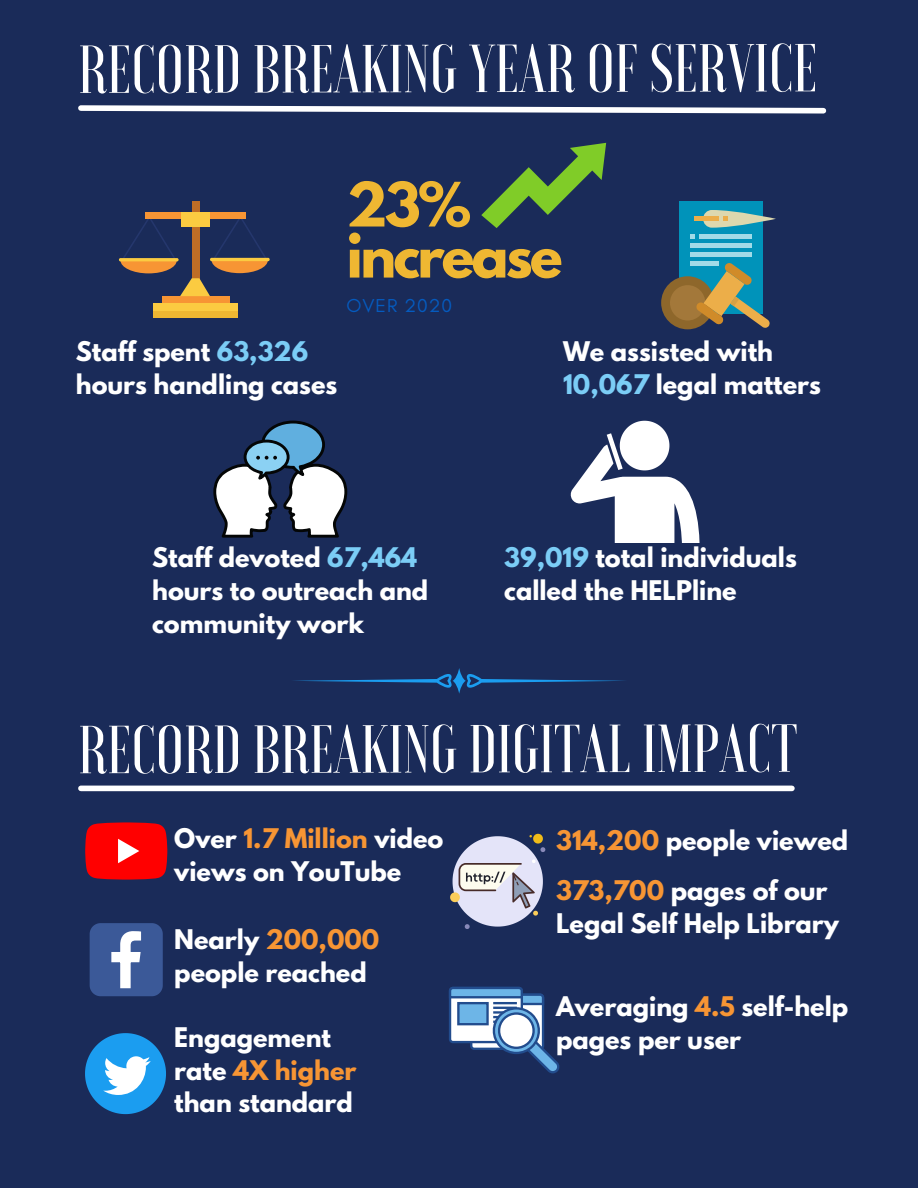
<style>
.page{position:relative;width:918px;height:1188px;background:#1a2b59}
.page>*{position:absolute;margin:0;border:0;box-sizing:border-box;transform-origin:0 0}
.t1{font:500 67.8px "Voga";color:#fff}
.t2{font:700 54.3px/51px "League Spartan";letter-spacing:-.05em;color:#efb732}
.t3{font:700 24px/32.8px "League Spartan";color:#fff}
.t4{font:19.05px "Glacial Indifference";letter-spacing:.05em;color:#055bbf}
.s1{color:#7bcdf6}
.s2{color:#f79534}
</style>
<div class="page">
<hr style="left:210px;top:258px;width:60px;height:3px;background:#fbcb41;border-radius:2px">
<hr style="left:119px;top:258px;width:60px;height:3px;background:#fbcb41;border-radius:2px">
<div style="left:192px;top:201px;width:7px;height:113px;background:#bf6d26"></div>
<div style="left:145px;top:212px;width:101px;height:7px;background:#f79534"></div>
<div style="left:162px;top:296px;width:67px;height:10px;background:#f79534"></div>
<div style="left:153px;top:304px;width:85px;height:14px;background:#fbcb41"></div>
<div style="left:153px;top:311px;width:85px;height:7px;background:#efb732"></div>
<div style="left:181px;top:212px;width:29px;height:15px;background:#fbcb41"></div>
<svg style="left:120px;top:219px;width:148px;height:77px"></svg>
<svg style="left:481px;top:143px;width:125px;height:85px"></svg>
<svg style="left:213px;top:421px;width:135px;height:117px"></svg>
<div style="left:679px;top:201px;width:84px;height:113px;background:#0093ba"></div>
<svg style="left:703px;top:210px;width:73px;height:18px"></svg>
<svg style="left:690px;top:234px;width:4px;height:5px"></svg>
<div style="left:699px;top:234px;width:53px;height:5px;background:#a1dbe8"></div>
<div style="left:690px;top:243px;width:62px;height:5px;background:#a1dbe8"></div>
<hr style="left:690px;top:252px;width:62px;height:4px;background:#a1dbe8">
<hr style="left:690px;top:261px;width:29px;height:4px;background:#a1dbe8">
<hr style="left:694px;top:217px;width:25px;height:4px;background:#ecae49">
<svg style="left:723px;top:217px;width:4px;height:4px"></svg>
<div style="left:661px;top:276px;width:53px;height:53px;background:#8e672b;border-radius:50%"></div>
<div style="left:670px;top:285px;width:35px;height:36px;background:#a3783a;border-radius:50%"></div>
<svg style="left:696px;top:263px;width:74px;height:65px"></svg>
<svg style="left:78px;top:105px;width:749px;height:9px"></svg>
<svg style="left:85px;top:822px;width:82px;height:58px;background:#ee1114"></svg>
<svg style="left:90px;top:923px;width:73px;height:73px;background:#5972a7"></svg>
<svg style="left:85px;top:1033px;width:81px;height:81px"></svg>
<svg style="left:449px;top:987px;width:111px;height:86px"></svg>
<svg style="left:450px;top:834px;width:95px;height:95px"></svg>
<svg style="left:570px;top:421px;width:130px;height:121px"></svg>
<div style="left:81px;top:786px;width:711px;height:5px;background:#fff"></div>
<svg style="left:294px;top:668px;width:330px;height:26px"></svg>
<p class="t1" style="left:78px;top:35px;width:741px">RECORD BREAKING YEAR OF SERVICE</p>
<p class="t3" style="left:76px;top:338px;width:263px">Staff spent <span class="s1">63,326 </span>hours handling cases</p>
<p class="t2" style="left:347px;top:186px;width:218px">23% increase</p>
<p class="t4" style="left:347px;top:294px;width:107px">OVER 2020</p>
<p class="t3" style="left:563px;top:338px;width:211px">We assisted with</p>
<p class="t3" style="left:563px;top:371px;width:259px"><span class="s1">10,067</span> legal matters</p>
<p class="t3" style="left:152px;top:544px;width:278px">Staff devoted <span class="s1">67,464 </span>hours to outreach and community work</p>
<p class="t3" style="left:504px;top:544px;width:294px"><span class="s1">39,019</span> total individuals called the HELPline</p>
<p class="t1" style="left:78px;top:715px;width:721px">RECORD BREAKING DIGITAL IMPACT</p>
<p class="t3" style="left:174px;top:825px;width:271px">Over <span class="s2">1.7 Million</span> video views on YouTube</p>
<p class="t3" style="left:174px;top:926px;width:207px">Nearly <span class="s2">200,000 </span>people reached</p>
<p class="t3" style="left:174px;top:1024px;width:184px">Engagement rate <span class="s2">4X higher </span>than standard</p>
<p class="t3" style="left:556px;top:827px;width:294px"><span class="s2">314,200</span> people viewed</p>
<p class="t3" style="left:556px;top:877px;width:285px"><span class="s2">373,700</span> pages of our<br>Legal Self Help Library</p>
<p class="t3" style="left:556px;top:993px;width:294px">Averaging <span class="s2">4.5</span> self-help pages per user</p>
</div>
